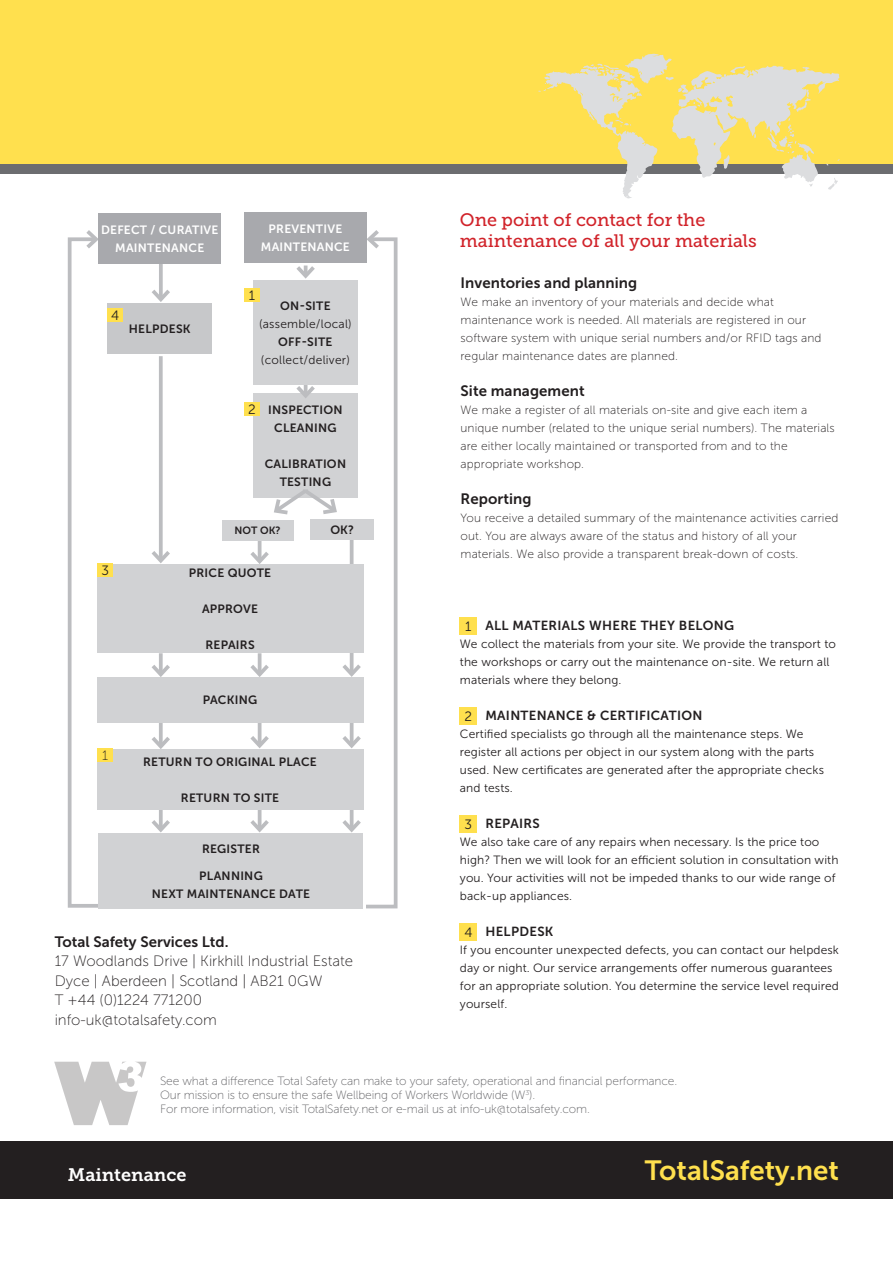
<style>
.page{position:relative;width:893px;height:1263px;background:#fff}
.page>*{position:absolute;margin:0;border:0;box-sizing:border-box;transform-origin:0 0}
.t1{font:27.75px "Museo Sans 700";color:#ffe04e}
.Subtitle{font:18px/21px "Museo Slab 500";color:#d1232a}
.Footer_title{font:18px "Museo Slab 700";color:#fff}
.Bodytext{font:15px "Museo Sans 100";color:#231f20}
._00_BODY_titel{font:15px "Museo Sans 700";letter-spacing:.005em;color:#231f20}
.Bodytext-2{font:15px "Museo Sans 700";color:#231f20}
._00_BODY_titel-2{font:13.5px "Museo Sans 300";color:#231f20}
._00_BODY_titel-3{font:13.5px "Museo Sans 100";color:#231f20}
._00_BODY_titel-4{font:13.2px "Museo Sans 700";letter-spacing:.025em;color:#231f20}
._00_BODY{font:12px/18px "Museo Sans 300";letter-spacing:.01em;color:#231f20}
._00_BODY-2{font:12px "Museo Sans 100";letter-spacing:.01em;color:#231f20}
.t2{font:12px/14.4px "Museo Sans 100";letter-spacing:-.01em;color:#636366}
.grafiek_titel{font:12px "Museo Sans 700";letter-spacing:.02em;color:#231f20}
._00_BODY_titel-5{font:12px "Museo Sans 700";letter-spacing:.02em;color:#fff}
._00_BODY_titel-6{font:12px "Museo Sans 300";letter-spacing:.02em;color:#231f20}
._00_BODY_titel-7{font:12px "Museo Sans 700";color:#231f20}
._00_BODY_titel-8{font:10.5px "Museo Sans 700";color:#231f20}
</style>
<div class="page">
<div style="left:0;top:0;width:893px;height:169px;background:#ffe04e"></div>
<div style="left:0;top:164px;width:893px;height:9px;background:#6c6d70"></div>
<svg style="left:54px;top:1062px;width:93px;height:63px"></svg>
<div style="left:0;top:1141px;width:893px;height:57px;background:#231f20"></div>
<svg style="left:538px;top:54px;width:302px;height:144px"></svg>
<div style="left:460px;top:617px;width:17px;height:17px;background:#ffe04e"></div>
<div style="left:460px;top:707px;width:17px;height:17px;background:#ffe04e"></div>
<div style="left:460px;top:815px;width:17px;height:17px;background:#ffe04e"></div>
<div style="left:460px;top:923px;width:17px;height:17px;background:#ffe04e"></div>
<svg style="left:159px;top:263px;width:4px;height:23px"></svg>
<svg style="left:148px;top:286px;width:26px;height:18px"></svg>
<svg style="left:159px;top:653px;width:4px;height:8px"></svg>
<svg style="left:151px;top:661px;width:19px;height:16px"></svg>
<svg style="left:159px;top:722px;width:4px;height:11px"></svg>
<svg style="left:151px;top:733px;width:19px;height:16px"></svg>
<svg style="left:159px;top:810px;width:4px;height:6px"></svg>
<svg style="left:148px;top:816px;width:26px;height:18px"></svg>
<svg style="left:159px;top:356px;width:4px;height:191px"></svg>
<svg style="left:151px;top:547px;width:19px;height:16px"></svg>
<svg style="left:67px;top:226px;width:36px;height:682px"></svg>
<svg style="left:246px;top:226px;width:152px;height:683px"></svg>
<div style="left:310px;top:519px;width:64px;height:21px;background:#d1d2d4"></div>
<div style="left:222px;top:520px;width:71px;height:21px;background:#d1d2d4"></div>
<div style="left:107px;top:304px;width:105px;height:50px;background:#c7c8ca"></div>
<div style="left:97px;top:564px;width:266px;height:88px;background:#d1d2d4"></div>
<div style="left:253px;top:280px;width:105px;height:104px;background:#d1d2d4"></div>
<div style="left:97px;top:677px;width:266px;height:45px;background:#d1d2d4"></div>
<div style="left:97px;top:749px;width:266px;height:61px;background:#d1d2d4"></div>
<div style="left:244px;top:212px;width:122px;height:51px;background:#a8a9ad"></div>
<div style="left:99px;top:213px;width:122px;height:50px;background:#a8a9ad"></div>
<div style="left:98px;top:834px;width:265px;height:75px;background:#d1d2d4"></div>
<div style="left:244px;top:289px;width:16px;height:13px;background:#ffe04e"></div>
<div style="left:98px;top:748px;width:15px;height:14px;background:#ffe04e"></div>
<div style="left:244px;top:402px;width:16px;height:13px;background:#ffe04e"></div>
<div style="left:98px;top:564px;width:15px;height:13px;background:#ffe04e"></div>
<div style="left:107px;top:308px;width:16px;height:13px;background:#ffe04e"></div>
<p class="_00_BODY_titel-5" style="left:101px;top:223px;width:119px">DEFECT / CURATIVE</p>
<p class="_00_BODY_titel-5" style="left:115px;top:241px;width:90px">MAINTENANCE</p>
<p class="_00_BODY_titel-2" style="left:111px;top:308px;width:10px">4</p>
<p class="grafiek_titel" style="left:129px;top:323px;width:63px">HELPDESK</p>
<p class="_00_BODY_titel-5" style="left:269px;top:222px;width:75px">PREVENTIVE</p>
<p class="_00_BODY_titel-5" style="left:261px;top:240px;width:90px">MAINTENANCE</p>
<p class="_00_BODY_titel-2" style="left:249px;top:288px;width:8px">1</p>
<p class="grafiek_titel" style="left:280px;top:299px;width:52px">ON-SITE</p>
<p class="_00_BODY_titel-6" style="left:259px;top:317px;width:94px">(assemble/local)</p>
<p class="grafiek_titel" style="left:278px;top:335px;width:56px">OFF-SITE</p>
<p class="_00_BODY_titel-6" style="left:261px;top:353px;width:90px">(collect/deliver)</p>
<p class="_00_BODY_titel-2" style="left:248px;top:402px;width:9px">2</p>
<p class="grafiek_titel" style="left:268px;top:403px;width:76px">INSPECTION</p>
<p class="grafiek_titel" style="left:274px;top:421px;width:64px">CLEANING</p>
<p class="grafiek_titel" style="left:265px;top:457px;width:83px">CALIBRATION</p>
<p class="grafiek_titel" style="left:280px;top:475px;width:53px">TESTING</p>
<p class="_00_BODY_titel-8" style="left:234px;top:525px;width:48px">NOT OK?</p>
<p class="_00_BODY_titel-7" style="left:330px;top:523px;width:25px">OK?</p>
<p class="_00_BODY_titel-2" style="left:102px;top:563px;width:9px">3</p>
<p class="_00_BODY_titel-3" style="left:102px;top:748px;width:7px">1</p>
<p class="grafiek_titel" style="left:189px;top:566px;width:84px">PRICE QUOTE</p>
<p class="grafiek_titel" style="left:202px;top:602px;width:58px">APPROVE</p>
<p class="grafiek_titel" style="left:205px;top:638px;width:51px">REPAIRS</p>
<p class="grafiek_titel" style="left:203px;top:693px;width:56px">PACKING</p>
<p class="grafiek_titel" style="left:143px;top:755px;width:175px">RETURN TO ORIGINAL PLACE</p>
<p class="grafiek_titel" style="left:181px;top:791px;width:100px">RETURN TO SITE</p>
<p class="grafiek_titel" style="left:202px;top:843px;width:59px">REGISTER</p>
<p class="grafiek_titel" style="left:199px;top:870px;width:65px">PLANNING</p>
<p class="grafiek_titel" style="left:152px;top:888px;width:160px">NEXT MAINTENANCE DATE</p>
<p class="Bodytext-2" style="left:55px;top:933px;width:175px">Total Safety Services Ltd.</p>
<p class="Bodytext" style="left:55px;top:953px;width:300px">17 Woodlands Drive | Kirkhill Industrial Estate</p>
<p class="Bodytext" style="left:55px;top:973px;width:269px">Dyce | Aberdeen | Scotland | AB21 0GW</p>
<p class="Bodytext" style="left:55px;top:992px;width:149px">T +44 (0)1224 771200</p>
<p class="Bodytext" style="left:55px;top:1012px;width:164px">info-uk@totalsafety.com</p>
<p class="Subtitle" style="left:460px;top:209px;width:298px">One point of contact for the maintenance of all your materials</p>
<p class="_00_BODY_titel" style="left:461px;top:274px;width:178px">Inventories and planning</p>
<p class="_00_BODY-2" style="left:461px;top:296px;width:315px">We make an inventory of your materials and decide what</p>
<p class="_00_BODY-2" style="left:461px;top:314px;width:347px">maintenance work is needed. All materials are registered in our</p>
<p class="_00_BODY-2" style="left:461px;top:332px;width:362px">software system with unique serial numbers and/or RFID tags and</p>
<p class="_00_BODY-2" style="left:461px;top:350px;width:219px">regular maintenance dates are planned.</p>
<p class="_00_BODY_titel" style="left:461px;top:382px;width:126px">Site management</p>
<p class="_00_BODY-2" style="left:461px;top:404px;width:348px">We make a register of all materials on-site and give each item a</p>
<p class="_00_BODY-2" style="left:461px;top:422px;width:376px">unique number (related to the unique serial numbers). The materials</p>
<p class="_00_BODY-2" style="left:461px;top:440px;width:329px">are either locally maintained or transported from and to the</p>
<p class="_00_BODY-2" style="left:461px;top:458px;width:125px">appropriate workshop.</p>
<p class="_00_BODY_titel" style="left:461px;top:490px;width:73px">Reporting</p>
<p class="_00_BODY-2" style="left:461px;top:512px;width:379px">You receive a detailed summary of the maintenance activities carried</p>
<p class="_00_BODY-2" style="left:461px;top:530px;width:338px">out. You are always aware of the status and history of all your</p>
<p class="_00_BODY-2" style="left:461px;top:548px;width:339px">materials. We also provide a transparent break-down of costs.</p>
<p class="_00_BODY_titel-2" style="left:465px;top:619px;width:8px">1</p>
<p class="_00_BODY_titel-4" style="left:485px;top:618px;width:250px">ALL MATERIALS WHERE THEY BELONG</p>
<p class="_00_BODY" style="left:460px;top:635px;width:378px">We collect the materials from your site. We provide the transport to</p>
<p class="_00_BODY" style="left:460px;top:653px;width:371px">the workshops or carry out the maintenance on-site. We return all</p>
<p class="_00_BODY" style="left:460px;top:671px;width:163px">materials where they belong.</p>
<p class="_00_BODY_titel-2" style="left:465px;top:709px;width:9px">2</p>
<p class="_00_BODY_titel-4" style="left:485px;top:708px;width:218px">MAINTENANCE &amp; CERTIFICATION</p>
<p class="_00_BODY" style="left:460px;top:725px;width:366px">Certified specialists go through all the maintenance steps. We register all actions per object in our system along with the parts used. New certificates are generated after the appropriate checks and tests.</p>
<p class="_00_BODY_titel-2" style="left:465px;top:817px;width:9px">3</p>
<p class="_00_BODY_titel-4" style="left:485px;top:816px;width:56px">REPAIRS</p>
<p class="_00_BODY" style="left:460px;top:833px;width:361px">We also take care of any repairs when necessary. Is the price too</p>
<p class="_00_BODY" style="left:460px;top:851px;width:380px">high? Then we will look for an efficient solution in consultation with</p>
<p class="_00_BODY" style="left:460px;top:869px;width:377px">you. Your activities will not be impeded thanks to our wide range of</p>
<p class="_00_BODY" style="left:460px;top:887px;width:114px">back-up appliances.</p>
<p class="_00_BODY_titel-2" style="left:464px;top:925px;width:10px">4</p>
<p class="_00_BODY_titel-4" style="left:485px;top:924px;width:70px">HELPDESK</p>
<p class="_00_BODY" style="left:460px;top:941px;width:381px">If you encounter unexpected defects, you can contact our helpdesk</p>
<p class="_00_BODY" style="left:460px;top:959px;width:374px">day or night. Our service arrangements offer numerous guarantees</p>
<p class="_00_BODY" style="left:460px;top:977px;width:381px">for an appropriate solution. You determine the service level required</p>
<p class="_00_BODY" style="left:460px;top:995px;width:49px">yourself.</p>
<p class="t2" style="left:160px;top:1073px;width:519px">See what a difference Total Safety can make to your safety, operational and financial performance.<br>Our mission is to ensure the safe Wellbeing of Workers Worldwide (W<sup>3</sup>).<br>For more information, visit TotalSafety.net or e-mail us at info-uk@totalsafety.com.</p>
<p class="Footer_title" style="left:68px;top:1164px;width:120px">Maintenance</p>
<h1 class="t1" style="left:645px;top:1155px;width:196px">TotalSafety.net</h1>
</div>
